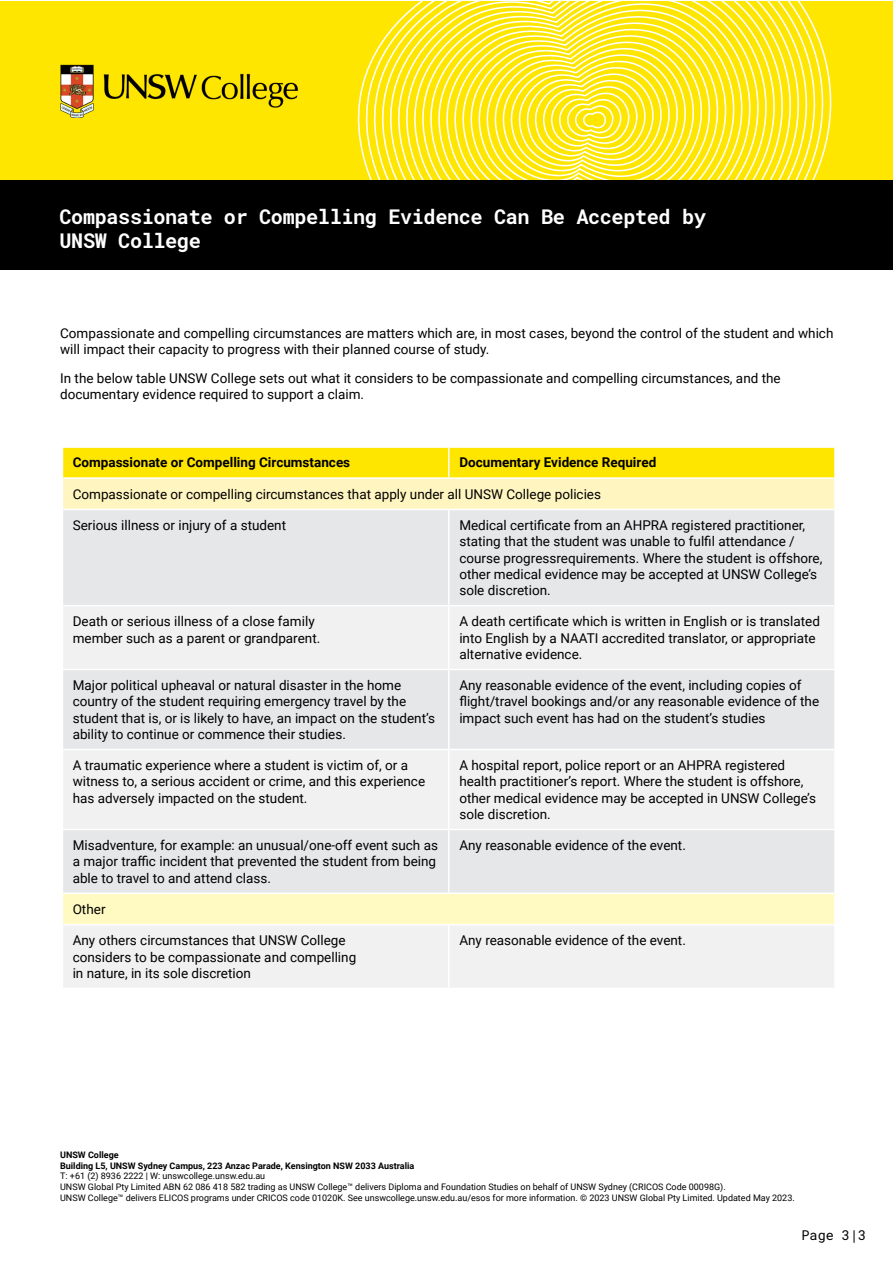
<style>
.page{position:relative;width:893px;height:1263px;background:#fff}
.page>*{position:absolute;margin:0;border:0;box-sizing:border-box;transform-origin:0 0}
.t1{font:700 20.25px/24.3px "Roboto Mono";letter-spacing:-.02em;color:#fff}
.t2{font:13.5px/16.2px "Roboto";color:#000}
.t3{font:700 13.5px "Roboto";color:#000}
.t4{font:13.5px "Roboto Mono";color:#000}
.t5{font:9px/10.8px "Roboto";color:#000}
.t6{font:700 9px/10.8px "Roboto";color:#000}
</style>
<div class="page">
<div style="left:0;top:1px;width:893px;height:179px;background:#ffe600"></div>
<svg style="left:381px;top:30px;width:451px;height:150px"></svg>
<svg style="left:390px;top:20px;width:433px;height:160px"></svg>
<svg style="left:399px;top:6px;width:414px;height:174px"></svg>
<svg style="left:407px;top:1px;width:396px;height:179px"></svg>
<svg style="left:416px;top:1px;width:377px;height:179px"></svg>
<svg style="left:425px;top:1px;width:358px;height:179px"></svg>
<svg style="left:434px;top:1px;width:340px;height:179px"></svg>
<svg style="left:443px;top:1px;width:321px;height:179px"></svg>
<svg style="left:451px;top:4px;width:303px;height:176px"></svg>
<svg style="left:460px;top:11px;width:284px;height:169px"></svg>
<svg style="left:469px;top:18px;width:266px;height:162px"></svg>
<svg style="left:478px;top:25px;width:247px;height:155px"></svg>
<svg style="left:487px;top:32px;width:228px;height:148px"></svg>
<img style="left:60px;top:65px;width:238px;height:53px">
<div style="left:62px;top:478px;width:773px;height:31px;background:#fff5c0"></div>
<div style="left:63px;top:510px;width:771px;height:95px;background:#e6e7e8"></div>
<svg style="left:63px;top:607px;width:771px;height:380px;fill:#f1f1f2"></svg>
<div style="left:62px;top:893px;width:773px;height:32px;background:#fffac2"></div>
<div style="left:63px;top:448px;width:771px;height:29px;background:#ffe600"></div>
<hr style="left:63px;top:477px;width:386px;height:2px;background:#fff">
<hr style="left:449px;top:477px;width:385px;height:2px;background:#fff">
<hr style="left:448px;top:510px;width:1px;height:95px;background:#fff">
<hr style="left:448px;top:606px;width:1px;height:63px;background:#fff">
<hr style="left:63px;top:669px;width:386px;height:1px;background:#fff">
<hr style="left:449px;top:669px;width:385px;height:1px;background:#fff">
<hr style="left:448px;top:670px;width:1px;height:79px;background:#fff">
<hr style="left:63px;top:749px;width:386px;height:1px;background:#fff">
<hr style="left:449px;top:749px;width:385px;height:1px;background:#fff">
<hr style="left:448px;top:750px;width:1px;height:79px;background:#fff">
<hr style="left:63px;top:829px;width:386px;height:1px;background:#fff">
<hr style="left:449px;top:829px;width:385px;height:1px;background:#fff">
<hr style="left:448px;top:830px;width:1px;height:62px;background:#fff">
<hr style="left:63px;top:892px;width:386px;height:2px;background:#fff">
<hr style="left:449px;top:892px;width:385px;height:2px;background:#fff">
<hr style="left:63px;top:924px;width:386px;height:1px;background:#fff">
<hr style="left:449px;top:924px;width:385px;height:1px;background:#fff">
<hr style="left:448px;top:925px;width:1px;height:63px;background:#fff">
<hr style="left:61px;top:478px;width:2px;height:31px;background:#fff">
<hr style="left:834px;top:478px;width:2px;height:31px;background:#fff">
<hr style="left:61px;top:893px;width:2px;height:32px;background:#fff">
<hr style="left:834px;top:893px;width:2px;height:32px;background:#fff">
<div style="left:0;top:180px;width:893px;height:90px;background:#000"></div>
<h1 class="t1" style="left:60px;top:204px;width:648px">Compassionate or Compelling Evidence Can Be Accepted by<br>UNSW College</h1>
<p class="t2" style="left:60px;top:324px;width:775px">Compassionate and compelling circumstances are matters which are, in most cases, beyond the control of the student and which will impact their capacity to progress with their planned course of study.</p>
<p class="t2" style="left:60px;top:369px;width:722px">In the below table UNSW College sets out what it considers to be compassionate and compelling circumstances, and the documentary evidence required to support a claim.</p>
<p class="t3" style="left:73px;top:453px;width:279px">Compassionate or Compelling Circumstances</p>
<p class="t3" style="left:459px;top:453px;width:198px">Documentary Evidence Required</p>
<p class="t2" style="left:73px;top:485px;width:530px">Compassionate or compelling circumstances that apply under all UNSW College policies</p>
<p class="t2" style="left:73px;top:517px;width:215px">Serious illness or injury of a student</p>
<p class="t2" style="left:459px;top:517px;width:364px">Medical certificate from an AHPRA registered practitioner, stating that the student was unable to fulfil attendance / course progressrequirements. Where the student is offshore, other medical evidence may be accepted at UNSW College’s sole discretion.</p>
<p class="t2" style="left:73px;top:613px;width:249px">Death or serious illness of a close family member such as a parent or grandparent.</p>
<p class="t2" style="left:459px;top:613px;width:362px">A death certificate which is written in English or is translated into English by a NAATI accredited translator, or appropriate alternative evidence.</p>
<p class="t2" style="left:73px;top:677px;width:364px">Major political upheaval or natural disaster in the home country of the student requiring emergency travel by the student that is, or is likely to have, an impact on the student’s ability to continue or commence their studies.</p>
<p class="t2" style="left:459px;top:677px;width:361px">Any reasonable evidence of the event, including copies of flight/travel bookings and/or any reasonable evidence of the impact such event has had on the student’s studies</p>
<p class="t2" style="left:73px;top:757px;width:354px">A traumatic experience where a student is victim of, or a witness to, a serious accident or crime, and this experience has adversely impacted on the student.</p>
<p class="t2" style="left:459px;top:757px;width:358px">A hospital report, police report or an AHPRA registered health practitioner’s report. Where the student is offshore, other medical evidence may be accepted in UNSW College’s sole discretion.</p>
<p class="t2" style="left:73px;top:837px;width:367px">Misadventure, for example: an unusual/one-off event such as a major traffic incident that prevented the student from being able to travel to and attend class.</p>
<p class="t2" style="left:459px;top:837px;width:228px">Any reasonable evidence of the event.</p>
<p class="t2" style="left:73px;top:901px;width:34px">Other</p>
<p class="t2" style="left:73px;top:932px;width:285px">Any others circumstances that UNSW College considers to be compassionate and compelling in nature, in its sole discretion</p>
<p class="t2" style="left:459px;top:932px;width:228px">Any reasonable evidence of the event.</p>
<p class="t6" style="left:60px;top:1149px;width:356px">UNSW College<br>Building L5, UNSW Sydney Campus, 223 Anzac Parade, Kensington NSW 2033 Australia</p>
<p class="t5" style="left:60px;top:1170px;width:736px">T: +61 (2) 8936 2222 | W: unswcollege.unsw.edu.au<br>UNSW Global Pty Limited ABN 62 086 418 582 trading as UNSW College™ delivers Diploma and Foundation Studies on behalf of UNSW Sydney (CRICOS Code 00098G).<br>UNSW College™ delivers ELICOS programs under CRICOS code 01020K. See unswcollege.unsw.edu.au/esos for more information. © 2023 UNSW Global Pty Limited. Updated May 2023.</p>
<p class="t4" style="left:801px;top:1226px;width:66px">Page 3|3</p>
</div>
